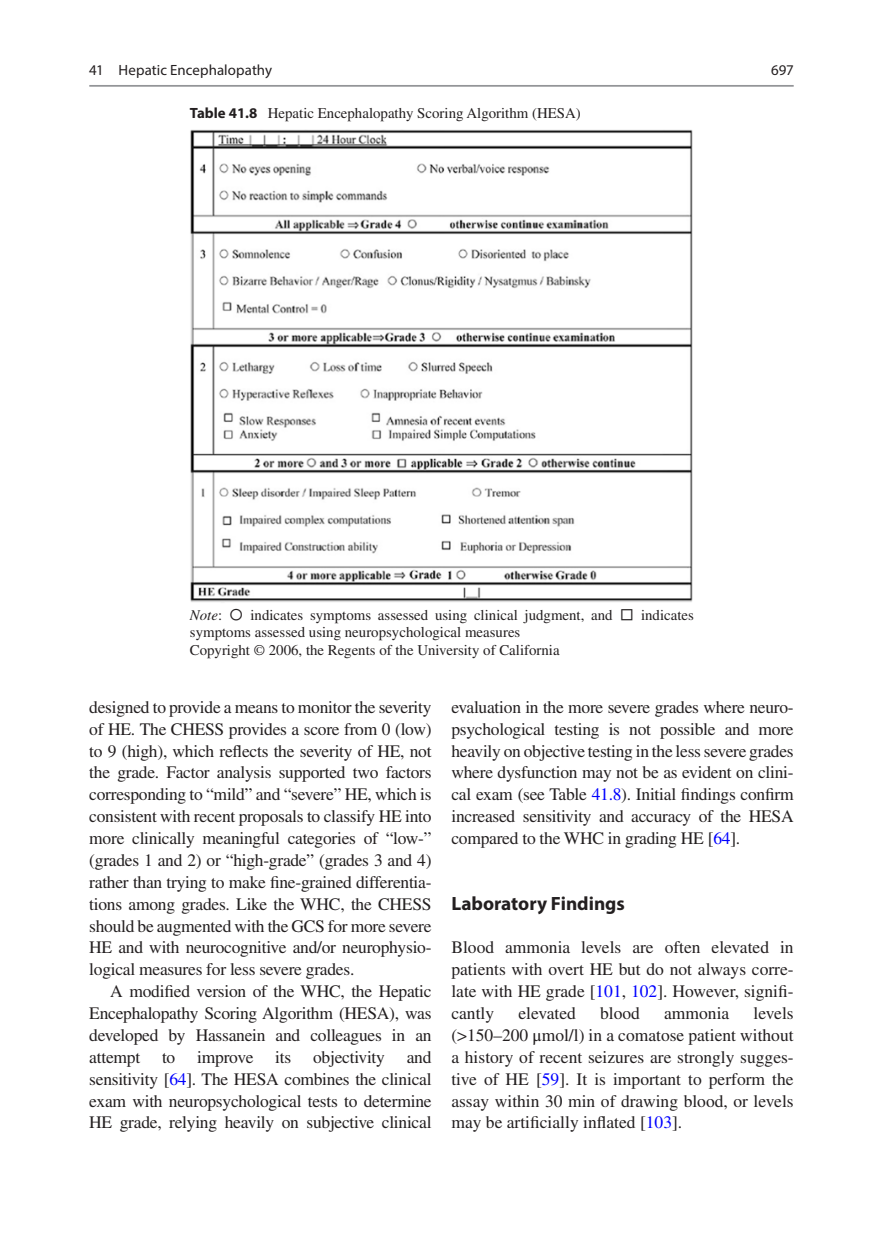
<style>
.page{position:relative;width:883px;height:1260px;background:#fff}
.page>*{position:absolute;margin:0;border:0;box-sizing:border-box;transform-origin:0 0}
._2_hd{font:700 19.25px "Myriad Pro";color:#231f20}
.Text{font:17.5px/21.9px "Times LT Std";letter-spacing:-.015em;color:#231f20;text-align:justify}
.Text_flush{font:17.5px/21.9px "Times LT Std";color:#231f20;text-align:justify}
.t1{font:14.88px/17.5px "Times LT Std";color:#231f20}
.t2{font:14.88px "Myriad Pro";letter-spacing:.005em;color:#231f20}
.s1{font-family:"Myriad Pro";font-weight:700}
.s2{font-style:italic}
.s3{font-family:"MS Gothic"}
.s4{color:#00f}
.s5{font-family:"STIX General"}
</style>
<div class="page">
<img style="left:190px;top:129px;width:503px;height:474px">
<hr style="left:89px;top:85px;width:705px;height:2px;background:#939598">
<p class="t2" style="left:89px;top:61px;width:184px">41 Hepatic Encephalopathy</p>
<p class="t1" style="left:190px;top:104px;width:393px"><span class="s1">Table 41.8</span> Hepatic Encephalopathy Scoring Algorithm (HESA)</p>
<p class="t2" style="left:771px;top:61px;width:24px">697</p>
<p class="t1" style="left:190px;top:606px;width:506px"><span class="s2">Note</span>: <span class="s3">〇</span> indicates symptoms assessed using clinical judgment, and <span class="s3">□</span> indicates symptoms assessed using neuropsychological measures</p>
<p class="t1" style="left:190px;top:641px;width:371px">Copyright © 2006, the Regents of the University of California</p>
<p class="Text" style="left:89px;top:696px;width:344px">designed to provide a means to monitor the severity of HE. The CHESS provides a score from 0 (low) to 9 (high), which reflects the severity of HE, not the grade. Factor analysis supported two factors corresponding to “mild” and “severe” HE, which is consistent with recent proposals to classify HE into more clinically meaningful categories of “low-” (grades 1 and 2) or “high-grade” (grades 3 and 4) rather than trying to make fine-grained differentia&shy;tions among grades. Like the WHC, the CHESS should be augmented with the GCS for more severe HE and with neurocognitive and/or neurophysio&shy;logical measures for less severe grades.</p>
<p class="Text" style="left:89px;top:980px;width:344px;text-indent:21px">A modified version of the WHC, the Hepatic Encephalopathy Scoring Algorithm (HESA), was developed by Hassanein and colleagues in an attempt to improve its objectivity and sensitivity [<span class="s4">64</span>]. The HESA combines the clinical exam with neuropsychological tests to determine HE grade, relying heavily on subjective clinical</p>
<p class="Text" style="left:451px;top:696px;width:344px">evaluation in the more severe grades where neuro&shy;psychological testing is not possible and more heavily on objective testing in the less severe grades where dysfunction may not be as evident on clini&shy;cal exam (see Table <span class="s4">41.8</span>). Initial findings confirm increased sensitivity and accuracy of the HESA compared to the WHC in grading HE [<span class="s4">64</span>].</p>
<h3 class="_2_hd" style="left:451px;top:891px;width:175px">Laboratory Findings</h3>
<p class="Text_flush" style="left:451px;top:937px;width:344px">Blood ammonia levels are often elevated in patients with overt HE but do not always corre&shy;late with HE grade [<span class="s4">101</span>, <span class="s4">102</span>]. However, signifi&shy;cantly</p>
<p class="Text_flush" style="left:451px;top:1002px;width:344px;text-indent:302px">levels (&gt;150–200 <span class="s5">μ</span>mol/l) in a comatose patient without a history of recent seizures are strongly sugges&shy;tive of HE [<span class="s4">59</span>]. It is important to perform the assay within 30 min of drawing blood, or levels may be artificially inflated [<span class="s4">103</span>].</p>
<p class="Text_flush" style="left:518px;top:1002px;width:59px">elevated</p>
<p class="Text_flush" style="left:600px;top:1002px;width:41px">blood</p>
<p class="Text_flush" style="left:664px;top:1002px;width:67px">ammonia</p>
</div>
